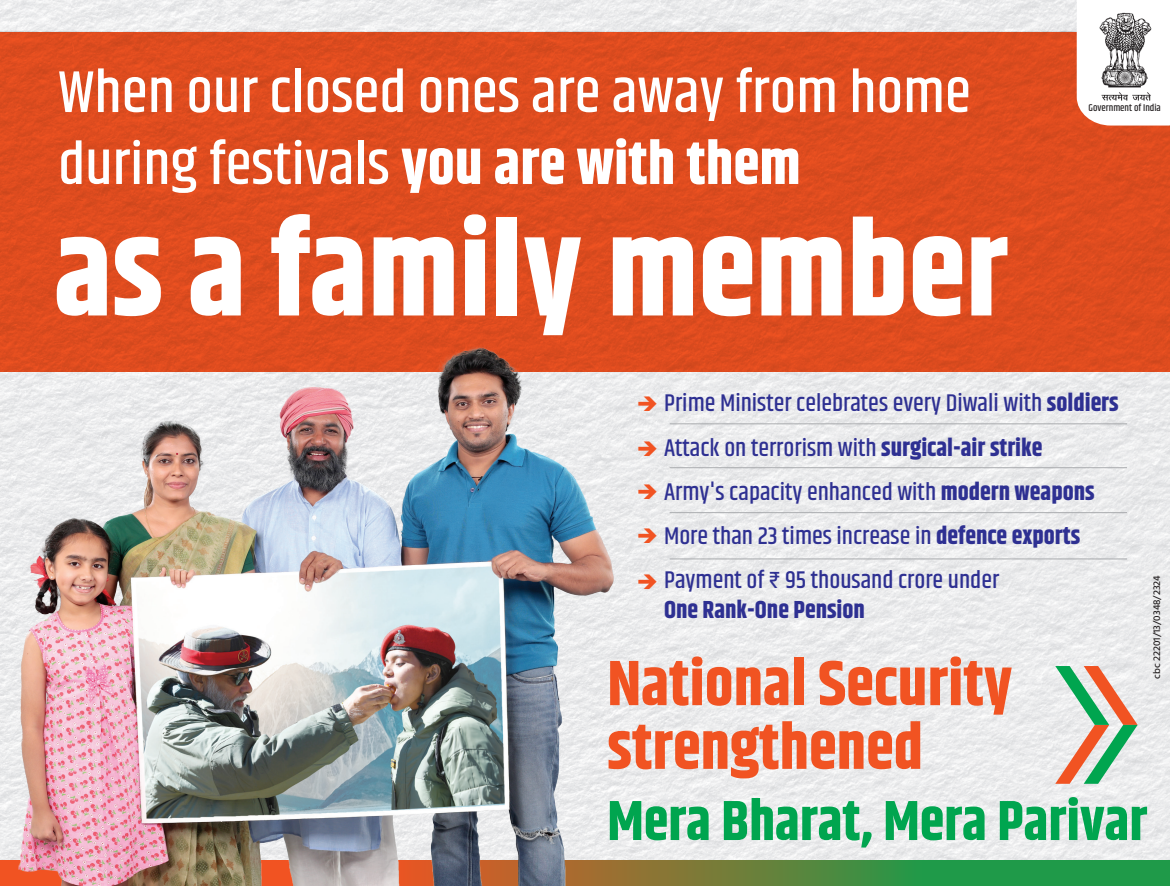
<style>
.page{position:relative;width:1170px;height:886px;background:#fff}
.page>*{position:absolute;margin:0;border:0;box-sizing:border-box;transform-origin:0 0}
.t1{font:700 132.38px "Khand";color:#fff}
.t2{font:700 63.75px/63.6px "Khand";color:#f15322}
.t3{font:500 59.88px "Khand";color:#fff}
.t4{font:700 56.25px "Khand";color:#00a54f}
.t5{font:500 24.5px/44.2px "Khand";color:#2e3092}
.t6{font:700 24.5px "Khand";color:#2e3092}
.t7{font:20.25px/43.5px "Wingdings";color:#f15322;text-align:justify}
.t8{font:500 10px "Hind";color:#231f20}
.t9{font:500 10px "Khand";color:#231f20}
.s1{font-weight:700}
</style>
<div class="page">
<img style="left:0;top:0;width:1169px;height:861px">
<svg style="left:0;top:861px;width:1169px;height:25px;background:#478c43"></svg>
<img style="left:0;top:32px;width:1169px;height:339px">
<img style="left:0;top:342px;width:621px;height:543px">
<svg style="left:1076px;top:0;width:93px;height:126px"></svg>
<img style="left:1098px;top:12px;width:52px;height:89px">
<hr style="left:669px;top:423px;width:457px;height:1px;background:#a8aaad">
<hr style="left:669px;top:467px;width:457px;height:1px;background:#a8aaad">
<hr style="left:669px;top:512px;width:457px;height:1px;background:#a8aaad">
<hr style="left:669px;top:558px;width:457px;height:1px;background:#a8aaad">
<svg style="left:1055px;top:666px;width:82px;height:118px"></svg>
<svg style="left:638px;top:396px;width:18px;height:15px"></svg>
<svg style="left:638px;top:574px;width:18px;height:14px"></svg>
<h3 class="t3" style="left:58px;top:55px;width:914px">When our closed ones are away from home</h3>
<h3 class="t3" style="left:58px;top:127px;width:744px">during festivals <span class="s1">you are with them</span></h3>
<h1 class="t1" style="left:54px;top:176px;width:955px">as a family member</h1>
<p class="t9" style="left:1088px;top:102px;width:74px">Government of India</p>
<p class="t5" style="left:664px;top:383px;width:456px">Prime Minister celebrates every Diwali with <span class="s1">soldiers </span>Attack on terrorism with <span class="s1">surgical-air strike<br></span>Army's capacity enhanced with <span class="s1">modern weapons </span>More than 23 times increase in <span class="s1">defence exports </span>Payment of ₹ 95 thousand crore under</p>
<p class="t6" style="left:664px;top:592px;width:202px">One Rank-One Pension</p>
<h2 class="t2" style="left:607px;top:655px;width:406px">National Security strengthened</h2>
<h3 class="t4" style="left:607px;top:781px;width:541px">Mera Bharat, Mera Parivar</h3>
<p class="t7" style="left:636px;top:427px;width:23px">➔ ➔ ➔</p>
<p class="t8" style="left:1149px;top:678px;width:105px;rotate:-90deg">cbc 22201/13/0348/2324</p>
</div>
